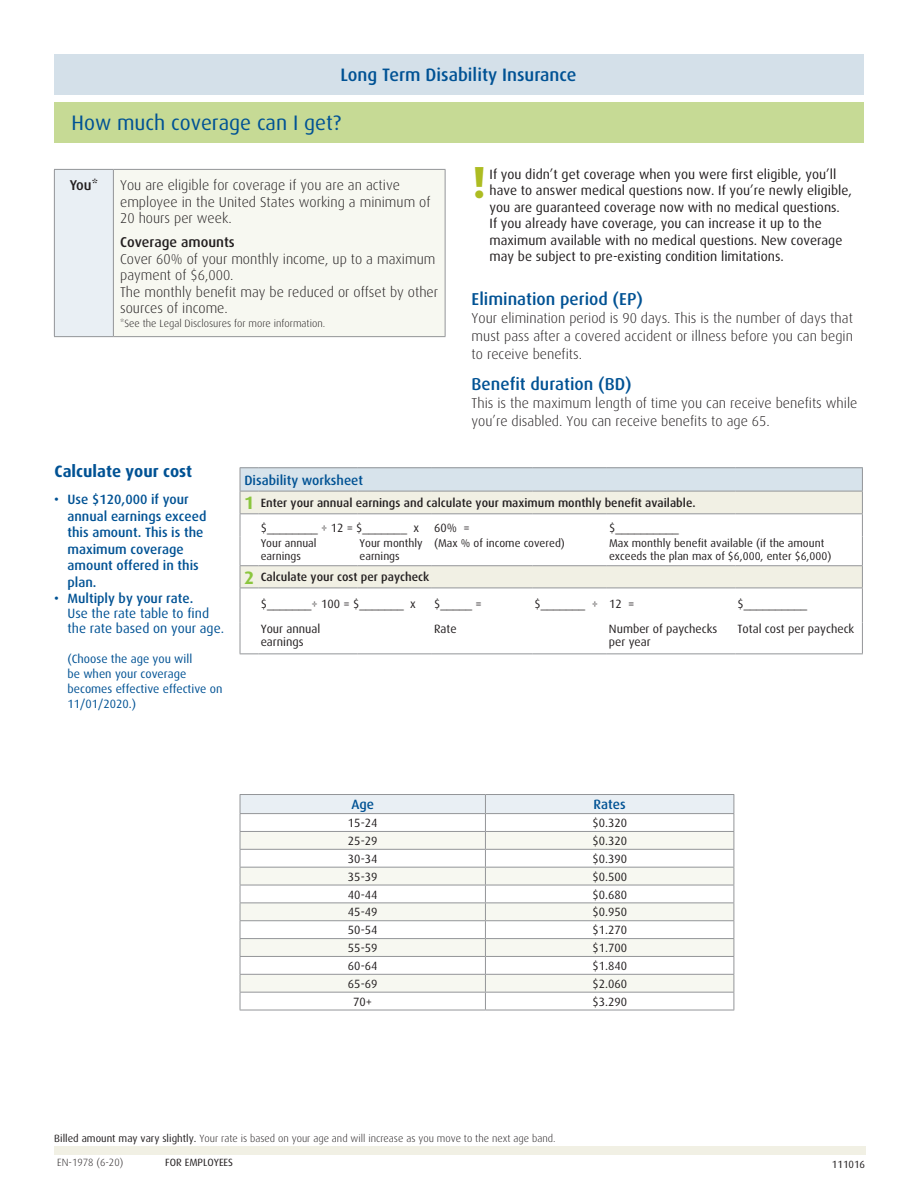
<style>
.page{position:relative;width:918px;height:1188px;background:#fff}
.page>*{position:absolute;margin:0;border:0;box-sizing:border-box;transform-origin:0 0}
.t1{font:700 45px "Dax Pro";color:#adbc22}
.t2{font:21px "Dax Pro";color:#005294}
.t3{font:500 18px "Dax Pro";color:#005294}
.t4{font:500 17.25px "Dax Pro";color:#005294}
.t5{font:700 16.5px "Dax Pro";color:#005294}
.t6{font:300 14.25px/16.5px "Dax Pro";color:#231f20}
.t7{font:500 14.25px "Dax Pro";color:#231f20}
.t8{font:13.5px/16.5px "Dax Pro";color:#231f20}
.t9{font:500 13.5px/16.5px "Dax Pro";color:#005294}
.t10{font:13.5px/15px "Dax Pro";color:#005294}
.t11{font:12px/13.5px "Dax Pro";color:#231f20}
.t12{font:500 12px/24.9px "Dax Pro";color:#231f20}
.t13{font:12px/15px "Dax Pro";color:#005294}
.t14{font:11.25px/12.8px "Dax Pro";color:#231f20}
.t15{font:300 10.5px "Dax Pro";color:#231f20}
.t16{font:10.5px "Dax Pro";color:#231f20}
.s1{font-weight:700;font-size:18px;color:#8bc63e}
.s2{font-weight:400}
</style>
<div class="page">
<div style="left:54px;top:1147px;width:812px;height:8px;background:#f1f0e4"></div>
<div style="left:54px;top:102px;width:810px;height:41px;background:#c6da95"></div>
<div style="left:54px;top:55px;width:810px;height:40px;background:#d4e0e9"></div>
<div style="left:54px;top:169px;width:59px;height:168px;background:#e9eff4"></div>
<div style="left:113px;top:169px;width:332px;height:168px;background:#f7f8f1"></div>
<hr style="left:113px;top:169px;width:332px;height:1px;background:#939598">
<hr style="left:113px;top:336px;width:332px;height:1px;background:#939598">
<hr style="left:54px;top:169px;width:59px;height:1px;background:#939598">
<hr style="left:54px;top:170px;width:1px;height:166px;background:#939598">
<hr style="left:113px;top:170px;width:1px;height:166px;background:#939598">
<hr style="left:54px;top:336px;width:59px;height:1px;background:#939598">
<hr style="left:445px;top:170px;width:1px;height:166px;background:#939598">
<hr style="left:240px;top:794px;width:245px;height:1px;background:#939598">
<hr style="left:485px;top:794px;width:249px;height:1px;background:#939598">
<svg style="left:240px;top:795px;width:495px;height:215px"></svg>
<hr style="left:240px;top:1010px;width:245px;height:1px;background:#939598">
<hr style="left:485px;top:1010px;width:249px;height:1px;background:#939598">
<svg style="left:240px;top:467px;width:623px;height:187px"></svg>
<hr style="left:259px;top:653px;width:98px;height:1px;background:#939598">
<hr style="left:357px;top:653px;width:75px;height:1px;background:#939598">
<hr style="left:432px;top:653px;width:100px;height:1px;background:#939598">
<hr style="left:532px;top:653px;width:75px;height:1px;background:#939598">
<hr style="left:607px;top:653px;width:128px;height:1px;background:#939598">
<hr style="left:735px;top:653px;width:128px;height:1px;background:#939598">
<p class="t3" style="left:340px;top:63px;width:237px">Long Term Disability Insurance</p>
<h2 class="t2" style="left:72px;top:109px;width:271px">How much coverage can I get?</h2>
<p class="t7" style="left:70px;top:176px;width:30px">You*</p>
<p class="t6" style="left:120px;top:177px;width:312px">You are eligible for coverage if you are an active employee in the United States working a minimum of<br>20 hours per week.</p>
<p class="t7" style="left:120px;top:233px;width:116px">Coverage amounts</p>
<p class="t6" style="left:120px;top:250px;width:320px">Cover 60% of your monthly income, up to a maximum payment of $6,000.<br>The monthly benefit may be reduced or offset by other sources of income.</p>
<p class="t15" style="left:120px;top:316px;width:207px">*See the Legal Disclosures for more information.</p>
<h1 class="t1" style="left:472px;top:154px;width:16px">!</h1>
<p class="t8" style="left:490px;top:165px;width:364px">If you didn’t get coverage when you were first eligible, you’ll have to answer medical questions now. If you’re newly eligible, you are guaranteed coverage now with no medical questions.<br>If you already have coverage, you can increase it up to the maximum available with no medical questions. New coverage may be subject to pre-existing condition limitations.</p>
<p class="t4" style="left:472px;top:288px;width:173px">Elimination period (EP)</p>
<p class="t6" style="left:472px;top:308px;width:383px;line-height:18px;text-align:justify">Your elimination period is 90 days. This is the number of days that must pass after a covered accident or illness before you can begin to receive benefits.</p>
<p class="t4" style="left:472px;top:373px;width:162px">Benefit duration (BD)</p>
<p class="t6" style="left:472px;top:394px;width:387px;line-height:18px">This is the maximum length of time you can receive benefits while you’re disabled. You can receive benefits to age 65.</p>
<p class="t5" style="left:55px;top:461px;width:139px">Calculate your cost</p>
<p class="t9" style="left:68px;top:491px;width:140px;text-indent:-14px">• Use $120,000 if your annual earnings exceed this amount. This is the maximum coverage amount offered in this plan.</p>
<p class="t9" style="left:54px;top:590px;width:141px">• Multiply by your rate.</p>
<p class="t10" style="left:68px;top:606px;width:158px">Use the rate table to find the rate based on your age.</p>
<p class="t13" style="left:68px;top:651px;width:156px">(Choose the age you will<br>be when your coverage becomes effective effective on<br>11/01/2020.)</p>
<p class="t9" style="left:244px;top:471px;width:120px">Disability worksheet</p>
<p class="t12" style="left:261px;top:490px;width:436px;text-indent:-16px"><span class="s1">1</span> Enter your annual earnings and calculate your maximum monthly benefit available. <span class="s2">$________ ÷ 12 = $_______ x 60% =</span></p>
<p class="t11" style="left:609px;top:521px;width:71px">$__________</p>
<p class="t14" style="left:261px;top:537px;width:57px">Your annual earnings</p>
<p class="t14" style="left:360px;top:537px;width:65px">Your monthly earnings</p>
<p class="t14" style="left:434px;top:537px;width:132px">(Max % of income covered)</p>
<p class="t14" style="left:609px;top:537px;width:224px">Max monthly benefit available (if the amount exceeds the plan max of $6,000, enter $6,000)</p>
<p class="t12" style="left:244px;top:564px;width:187px"><span class="s1">2</span> Calculate your cost per paycheck</p>
<p class="t11" style="left:261px;top:597px;width:157px">$_______÷ 100 = $_______ x</p>
<p class="t11" style="left:434px;top:597px;width:49px">$_____ =</p>
<p class="t11" style="left:534px;top:597px;width:102px">$_______ ÷ 12 =</p>
<p class="t11" style="left:738px;top:597px;width:71px">$__________</p>
<p class="t11" style="left:261px;top:622px;width:61px">Your annual earnings</p>
<p class="t11" style="left:434px;top:622px;width:24px">Rate</p>
<p class="t11" style="left:609px;top:622px;width:110px">Number of paychecks per year</p>
<p class="t11" style="left:738px;top:622px;width:118px">Total cost per paycheck</p>
<p class="t9" style="left:351px;top:796px;width:24px">Age</p>
<p class="t9" style="left:594px;top:796px;width:34px">Rates</p>
<p class="t11" style="left:348px;top:816px;width:31px">15-24</p>
<p class="t11" style="left:592px;top:816px;width:36px">$0.320</p>
<p class="t11" style="left:348px;top:834px;width:31px">25-29</p>
<p class="t11" style="left:592px;top:834px;width:36px">$0.320</p>
<p class="t11" style="left:348px;top:852px;width:31px">30-34</p>
<p class="t11" style="left:592px;top:852px;width:36px">$0.390</p>
<p class="t11" style="left:348px;top:869px;width:31px">35-39</p>
<p class="t11" style="left:592px;top:869px;width:36px">$0.500</p>
<p class="t11" style="left:348px;top:887px;width:31px">40-44</p>
<p class="t11" style="left:592px;top:887px;width:36px">$0.680</p>
<p class="t11" style="left:348px;top:905px;width:31px">45-49</p>
<p class="t11" style="left:592px;top:905px;width:36px">$0.950</p>
<p class="t11" style="left:348px;top:923px;width:31px">50-54</p>
<p class="t11" style="left:592px;top:923px;width:36px">$1.270</p>
<p class="t11" style="left:348px;top:941px;width:31px">55-59</p>
<p class="t11" style="left:592px;top:941px;width:36px">$1.700</p>
<p class="t11" style="left:348px;top:959px;width:31px">60-64</p>
<p class="t11" style="left:592px;top:959px;width:36px">$1.840</p>
<p class="t11" style="left:348px;top:977px;width:31px">65-69</p>
<p class="t11" style="left:592px;top:977px;width:36px">$2.060</p>
<p class="t11" style="left:353px;top:994px;width:21px">70+</p>
<p class="t11" style="left:592px;top:994px;width:36px">$3.290</p>
<p class="t15" style="left:54px;top:1132px;width:503px"><span class="s2">Billed amount may vary slightly.</span> Your rate is based on your age and will increase as you move to the next age band.</p>
<p class="t15" style="left:57px;top:1156px;width:68px">EN-1978 (6-20)</p>
<p class="t16" style="left:165px;top:1156px;width:69px">FOR EMPLOYEES</p>
<p class="t16" style="left:832px;top:1157px;width:35px">111016</p>
</div>
